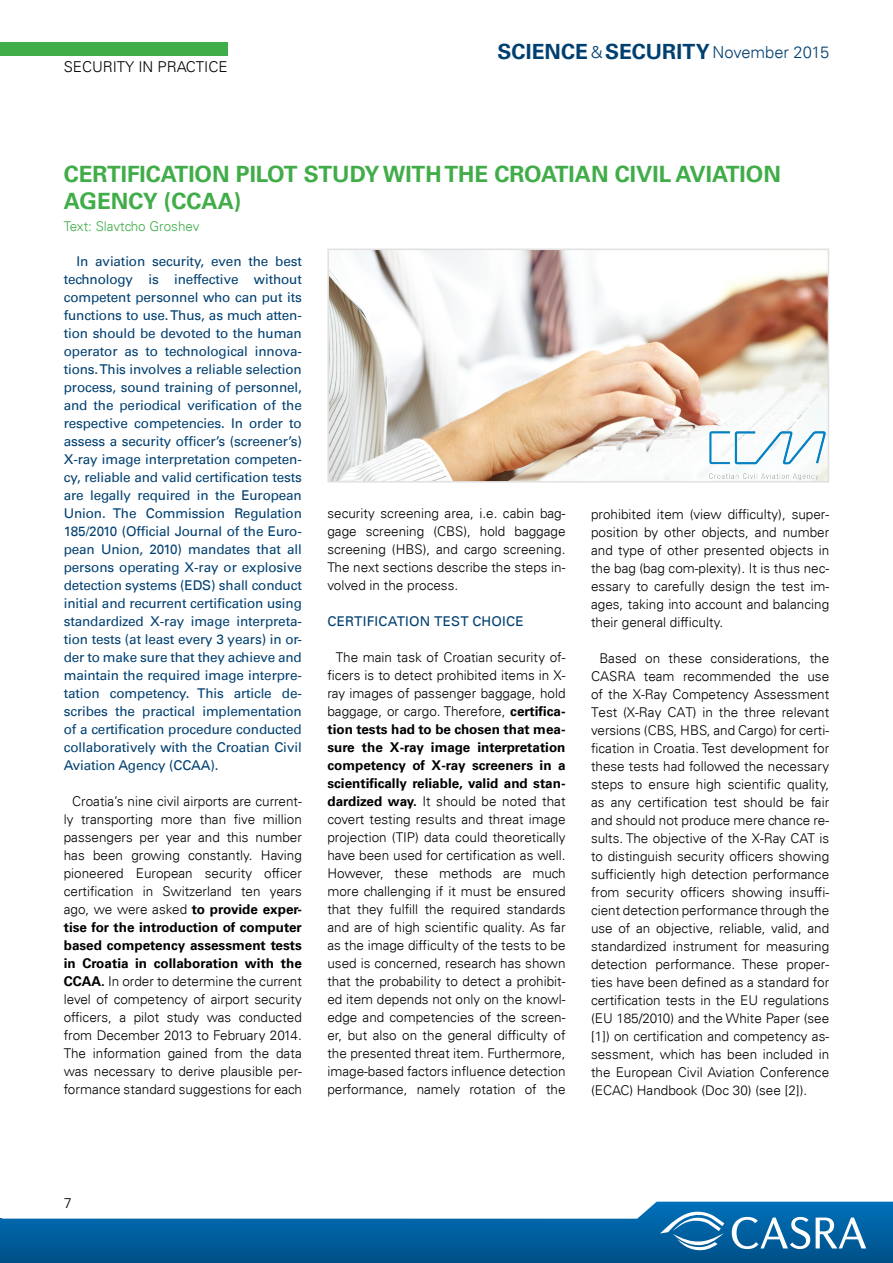
<style>
.page{position:relative;width:893px;height:1263px;background:#fff}
.page>*{position:absolute;margin:0;border:0;box-sizing:border-box;transform-origin:0 0}
.t1{font:700 22.5px "Univers LT";color:#41ad49}
.t2{font:700 21px "Univers LT";letter-spacing:.005em;color:#004071}
.t3{font:300 15px "Univers LT";color:#000}
.t4{font:300 14.25px "Univers LT";color:#000}
.t5{font:300 13.5px/18px "Univers LT";color:#000;text-align:justify}
.t6{font:13.5px/18px "Univers LT";letter-spacing:-.01em;color:#004071;text-align:justify}
.t7{font:300 13.5px/18px "Univers";color:#000}
.t8{font:13.5px "Univers LT";letter-spacing:.025em;color:#004071}
.t9{font:300 13.5px "Univers LT";color:#41ad49}
.s1{font-weight:300;font-size:16.5px}
.s2{font-weight:700}
.s3{font-family:"Univers"}
</style>
<div class="page">
<svg style="left:0;top:1202px;width:893px;height:61px"></svg>
<svg style="left:660px;top:1211px;width:213px;height:39px"></svg>
<div style="left:0;top:43px;width:228px;height:13px;background:#41ad49"></div>
<img style="left:330px;top:252px;width:496px;height:228px">
<div style="left:327px;top:249px;width:502px;height:234px;border:2px solid #e1e1e1"></div>
<img style="left:708px;top:429px;width:118px;height:52px">
<p class="t3" style="left:64px;top:58px;width:165px">Security in practice</p>
<h2 class="t2" style="left:498px;top:39px;width:333px">SCIENCE <span class="s1">&amp;</span> SECURITY <span class="s1">November 2015</span></h2>
<h1 class="t1" style="left:64px;top:161px;width:28px">Certi</h1>
<h1 class="t1" style="left:127px;top:161px;width:208px">ficati on Pilot Study</h1>
<h1 class="t1" style="left:383px;top:161px;width:396px">with the Croatian Civil Aviati on</h1>
<h1 class="t1" style="left:64px;top:188px;width:49px">Agency</h1>
<h1 class="t1" style="left:164px;top:188px;width:79px">(CCAA)</h1>
<p class="t9" style="left:64px;top:218px;width:137px">Text: Slavtcho Groshev</p>
<p class="t6" style="left:64px;top:253px;width:240px;text-indent:13px">In aviation security, even the best technology is ineffective without competent personnel who can put its functions to use. Thus, as much atten&shy;tion should be devoted to the human operator as to technological innova&shy;tions. This involves a reliable selection process, sound training of personnel, and the periodical verification of the respective competencies. In order to assess a security officer’s (screener’s)<br>X-ray image interpretation competen&shy;cy, reliable and valid certification tests are legally required in the European U nion. The Commission Regulation 185/2010 (Official Journal of the Euro&shy;pean U nion, 2010) mandates that all persons operating X-ray or explosive detection systems (EDS) shall conduct initial and recurrent certification using standardized X-ray image interpreta&shy;tion tests (at least every 3 years) in or&shy;der to make sure that they achieve and maintain the required image interpre&shy;tation competency. This article de&shy;scribes the practical implementation of a certification procedure conducted collaboratively with the Croatian Civil Aviation Agency (CCAA).</p>
<p class="t5" style="left:64px;top:793px;width:240px;text-indent:9px">Croatia’s nine civil airports are current&shy;ly transporting more than five million passengers per year and this number has been growing constantly. Having pioneered E uropean security officer certification in Switzerland ten years ago, we were asked <span class="s2">to provide exper&shy;tise for the introduction of computer based competency assessment tests in Croatia in collaboration with the CCAA.</span> I n order to determine the current level of competency of airport security officers, a pilot study was conducted from December 2013 to February 2014.<br>The information gained from the data was necessary to derive plausible per&shy;formance standard suggestions for each</p>
<p class="t5" style="left:327px;top:504px;width:240px">security screening area, i.e. cabin bag&shy;gage screening (CBS), hold baggage screening (H BS), and cargo screening.<br>The next sections describe the steps in&shy;volved in the process.</p>
<p class="t8" style="left:327px;top:613px;width:198px">Certi fication test choice</p>
<p class="t5" style="left:327px;top:648px;width:240px;text-indent:9px">The main task of Croatian security of&shy;ficers is to detect prohibited items in X&shy;ray images of passenger baggage, hold baggage, or cargo. Therefore, <span class="s2">certifica&shy;tion tests had to be chosen that mea&shy;sure the X-ray image interpretation competency of X-ray screeners in a scientifically reliable, valid and stan&shy;dardized way.</span> It should be noted that covert testing results and threat image projection (TI P) data could theoretically have been used for certification as well.<br>H owever, these methods are much more challenging if it must be ensured that they fulfill the required standards and are of high scientific quality. As far as the image difficulty of the tests to be used is concerned, research has shown that the probability to detect a prohibit&shy;ed item depends not only on the knowl&shy;edge and competencies of the screen&shy;er, but also on the general difficulty of the presented threat item. Furthermore, image-based factors influence detection performance, namely rotation of the</p>
<p class="t5" style="left:591px;top:505px;width:240px">prohibited item (view difficulty), super&shy;position by other objects, and number and type of other presented objects in the bag (bag com-plexity). It is thus nec&shy;essary to carefully design the test im&shy;ages, taking into account and balancing their general difficulty.</p>
<p class="t5" style="left:600px;top:649px;width:231px">Based on these considerations, the</p>
<p class="t7" style="left:591px;top:667px;width:240px">CASRA team recommended the use of the X-Ray Competency Assessment</p>
<p class="t5" style="left:591px;top:703px;width:240px"><span class="s3">Test (X-Ray CAT)</span> in the three relevant versions (CBS, H BS, and Cargo) for certi&shy;fication in Croatia. Test development for these tests had followed the necessary steps to ensure high scientific quality, as any certification test should be fair and should not produce mere chance re&shy;sults. The objective of the X-Ray CAT</p>
<p class="t5" style="left:591px;top:829px;width:240px;text-indent:228px">is to distinguish security officers showing sufficiently high detection performance from security officers showing insuffi&shy;cient detection performance through the use of an objective, reliable, valid, and standardized instrument for measuring detection performance. These proper&shy;ties have been defined as a standard for certification tests in the EU regulations (EU 185/2010) and the White Paper (see [1]) on certification and competency as&shy;sessment, which has been included in the E uropean Civil Aviation Conference (ECAC</p>
<p class="t5" style="left:629px;top:1081px;width:179px">) Handbook (Doc 30) (see [2]).</p>
<p class="t4" style="left:64px;top:1195px;width:9px">7</p>
</div>
